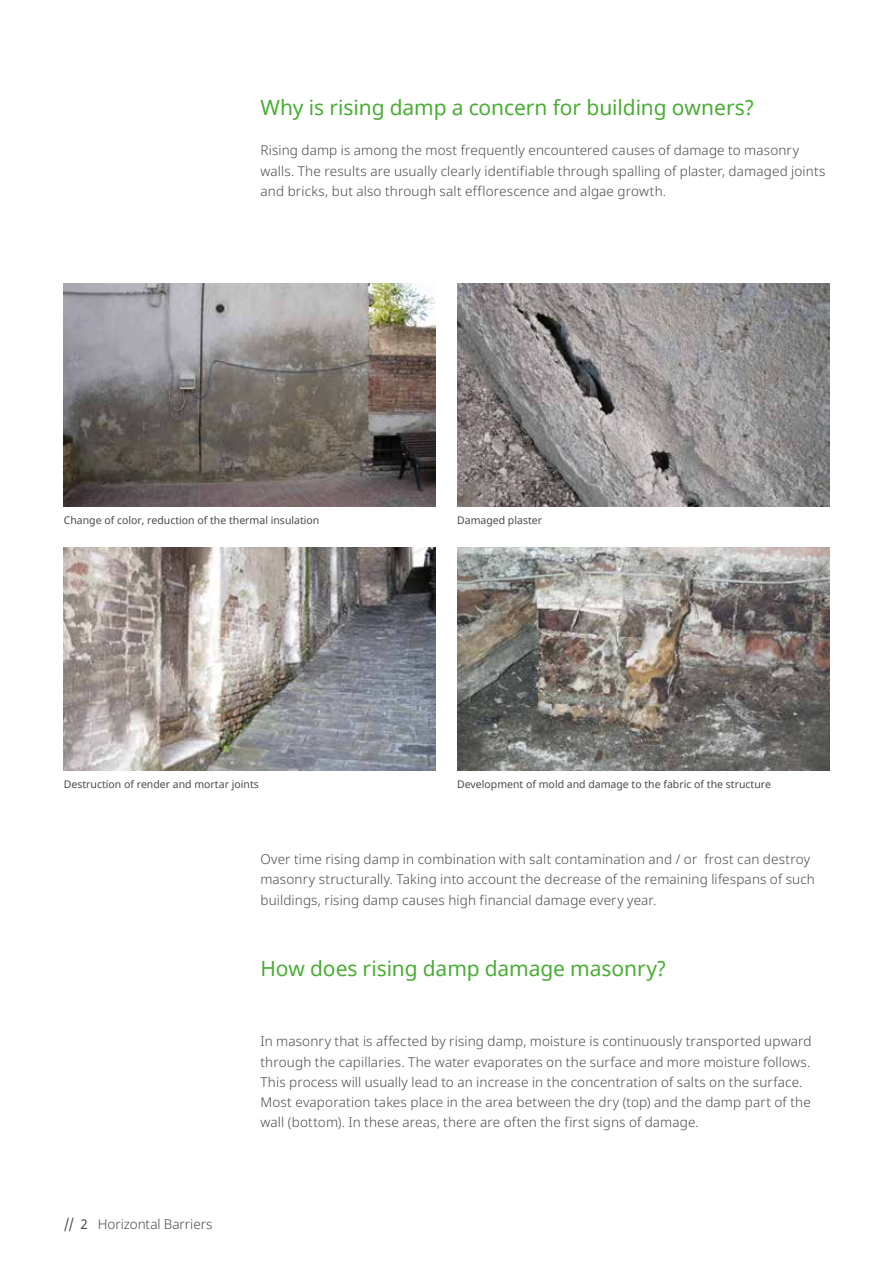
<style>
.page{position:relative;width:893px;height:1263px;background:#fff}
.page>*{position:absolute;margin:0;border:0;box-sizing:border-box;transform-origin:0 0}
.t1{font:21px "Noto Sans";letter-spacing:-.005em;color:#49ad33}
.t2{font:300 13.5px/20.2px "Noto Sans";letter-spacing:.01em;color:#4a4a49}
.t3{font:10.5px "Noto Sans";color:#4a4a49}
.s1{font-weight:400}
</style>
<div class="page">
<img style="left:64px;top:284px;width:372px;height:223px">
<img style="left:457px;top:284px;width:372px;height:223px">
<img style="left:458px;top:548px;width:371px;height:222px">
<img style="left:64px;top:548px;width:372px;height:222px">
<h1 class="t1" style="left:260px;top:93px;width:496px">Why is rising damp a concern for building owners?</h1>
<p class="t2" style="left:260px;top:141px;width:566px">Rising damp is among the most frequently encountered causes of damage to masonry walls. The results are usually clearly identifiable through spalling of plaster, damaged joints and bricks, but also through salt efflorescence and algae growth.</p>
<p class="t3" style="left:64px;top:513px;width:257px">Change of color, reduction of the thermal insulation</p>
<p class="t3" style="left:457px;top:513px;width:86px">Damaged plaster</p>
<p class="t3" style="left:64px;top:776px;width:197px">Destruction of render and mortar joints</p>
<p class="t3" style="left:457px;top:776px;width:315px">Development of mold and damage to the fabric of the structure</p>
<p class="t2" style="left:260px;top:849px;width:556px">Over time rising damp in combination with salt contamination and / or frost can destroy masonry structurally. Taking into account the decrease of the remaining lifespans of such buildings, rising damp causes high financial damage every year.</p>
<h1 class="t1" style="left:260px;top:954px;width:408px">How does rising damp damage masonry?</h1>
<p class="t2" style="left:64px;top:1214px;width:150px"><span class="s1">// 2</span> Horizontal Barriers</p>
<p class="t2" style="left:260px;top:1032px;width:553px">In masonry that is affected by rising damp, moisture is continuously transported upward through the capillaries. The water evaporates on the surface and more moisture follows.<br>This process will usually lead to an increase in the concentration of salts on the surface.<br>Most evaporation takes place in the area between the dry (top) and the damp part of the wall (bottom). In these areas, there are often the first signs of damage.</p>
</div>
